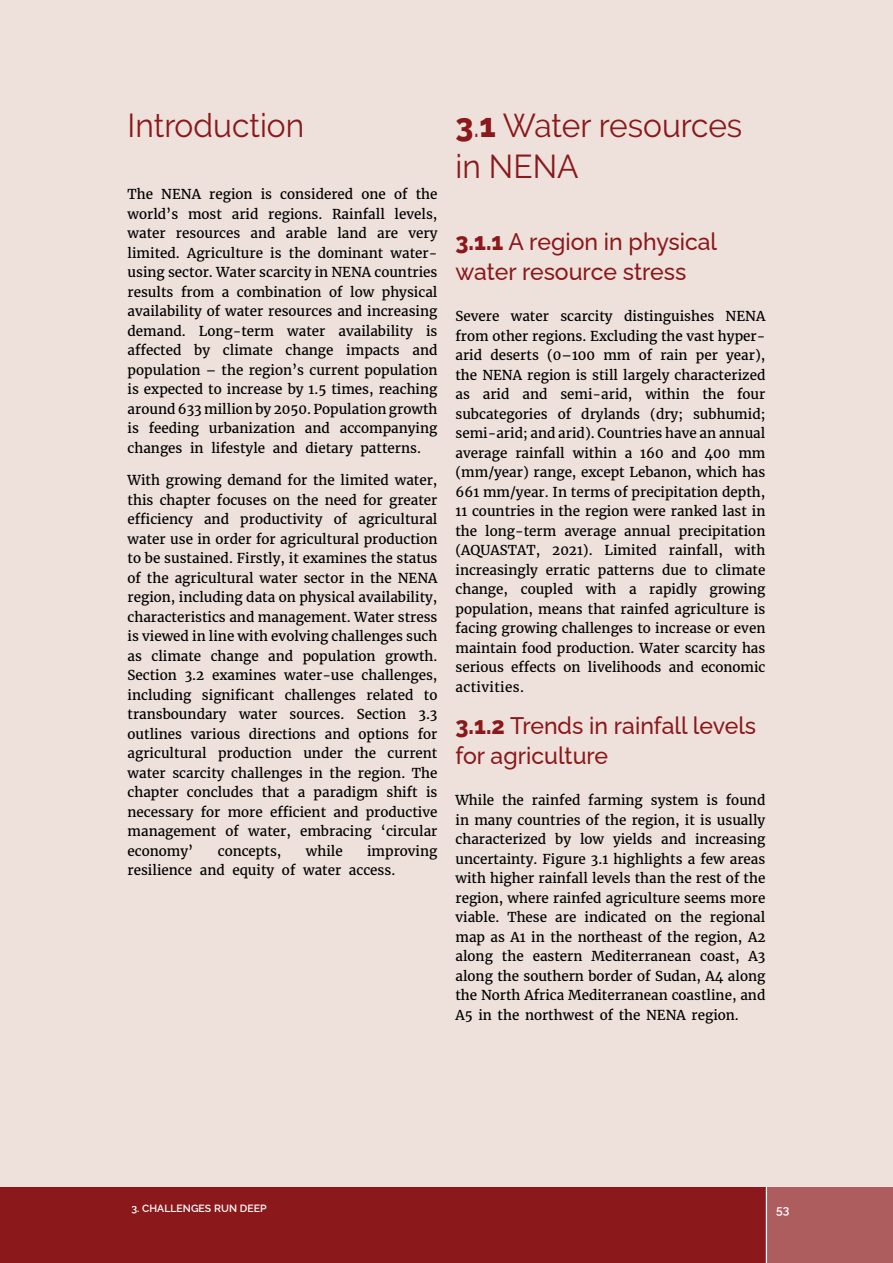
<style>
.page{position:relative;width:893px;height:1263px;background:#fff}
.page>*{position:absolute;margin:0;border:0;box-sizing:border-box;transform-origin:0 0}
.t1{font:33px/40.5px "Raleway";color:#8b181b;scale:.96 1}
.t2{font:500 24px/30px "Raleway";color:#8b181b;scale:.96 1}
.t3{font:13.5px/19.5px "Merriweather";color:#000;text-align:justify}
.t4{font:600 12px "Raleway";color:#fff}
.t5{font:600 10.5px "Raleway";color:#fff}
.s1{font-weight:800}
</style>
<div class="page">
<div style="left:0;top:0;width:893px;height:1187px;background:#eee1db"></div>
<div style="left:0;top:1187px;width:766px;height:76px;background:#8b181b"></div>
<div style="left:767px;top:1187px;width:126px;height:76px;background:#ae5d5f"></div>
<h1 class="t1" style="left:128px;top:105px;width:186px">Introduction</h1>
<p class="t3" style="left:128px;top:184px;width:311px">The NENA region is considered one of the world’s most arid regions. Rainfall levels, water resources and arable land are very limited. Agriculture is the dominant water&shy;using sector. Water scarcity in NENA countries results from a combination of low physical availability of water resources and increasing demand. Long-term water availability is affected by climate change impacts and population – the region’s current population is expected to increase by 1.5 times, reaching around 633 million by 2050. Population growth is feeding urbanization and accompanying changes in lifestyle and dietary patterns.</p>
<p class="t3" style="left:128px;top:470px;width:311px">With growing demand for the limited water, this chapter focuses on the need for greater efficiency and productivity of agricultural water use in order for agricultural production to be sustained. Firstly, it examines the status of the agricultural water sector in the NENA region, including data on physical availability, characteristics and management. Water stress is viewed in line with evolving challenges such as climate change and population growth.<br>Section 3.2 examines water-use challenges, including significant challenges related to transboundary water sources. Section 3.3 outlines various directions and options for agricultural production under the current water scarcity challenges in the region. The chapter concludes that a paradigm shift is necessary for more efficient and productive management of water, embracing ‘circular economy’</p>
<p class="t3" style="left:218px;top:841px;width:65px">concepts,</p>
<p class="t3" style="left:306px;top:841px;width:38px">while</p>
<p class="t3" style="left:128px;top:841px;width:311px;text-indent:240px">improving resilience and equity of water access.</p>
<h1 class="t1" style="left:455px;top:105px;width:300px"><span class="s1">3</span>.<span class="s1">1</span> Water resources in NENA</h1>
<h2 class="t2" style="left:455px;top:224px;width:274px"><span class="s1">3.1.1</span> A region in physical water resource stress</h2>
<p class="t3" style="left:455px;top:306px;width:311px">Severe water scarcity distinguishes NENA from other regions. Excluding the vast hyper&shy;arid deserts (0–100 mm of rain per year), the NENA region is still largely characterized as arid and semi-arid, within the four subcategories of drylands (dry; subhumid; semi-arid; and arid). Countries have an annual average rainfall within a 160 and 400 mm (mm/year) range, except Lebanon, which has 661 mm/year. In terms of precipitation depth, 11 countries in the region were ranked last in the long-term average annual precipitation (AQUASTAT, 2021). Limited rainfall, with increasingly erratic patterns due to climate change, coupled with a rapidly growing population, means that rainfed agriculture is facing growing challenges to increase or even maintain food production. Water scarcity has serious effects on livelihoods and economic activities.</p>
<h2 class="t2" style="left:455px;top:708px;width:315px"><span class="s1">3.1.2</span> Trends in rainfall levels for agriculture</h2>
<p class="t3" style="left:455px;top:790px;width:311px">While the rainfed farming system is found in many countries of the region, it is usually characterized by low yields and increasing uncertainty. Figure 3.1 highlights a few areas with higher rainfall levels than the rest of the region, where rainfed agriculture seems more viable. These are indicated on the regional map as A1 in the northeast of the region, A2 along the eastern Mediterranean coast, A3 along the southern border of Sudan, A4 along the North Africa Mediterranean coastline, and A5 in the northwest of the NENA region.</p>
<p class="t5" style="left:131px;top:1200px;width:137px">3. CHALLENGES RUN DEEP</p>
<p class="t4" style="left:776px;top:1200px;width:15px">53</p>
</div>
